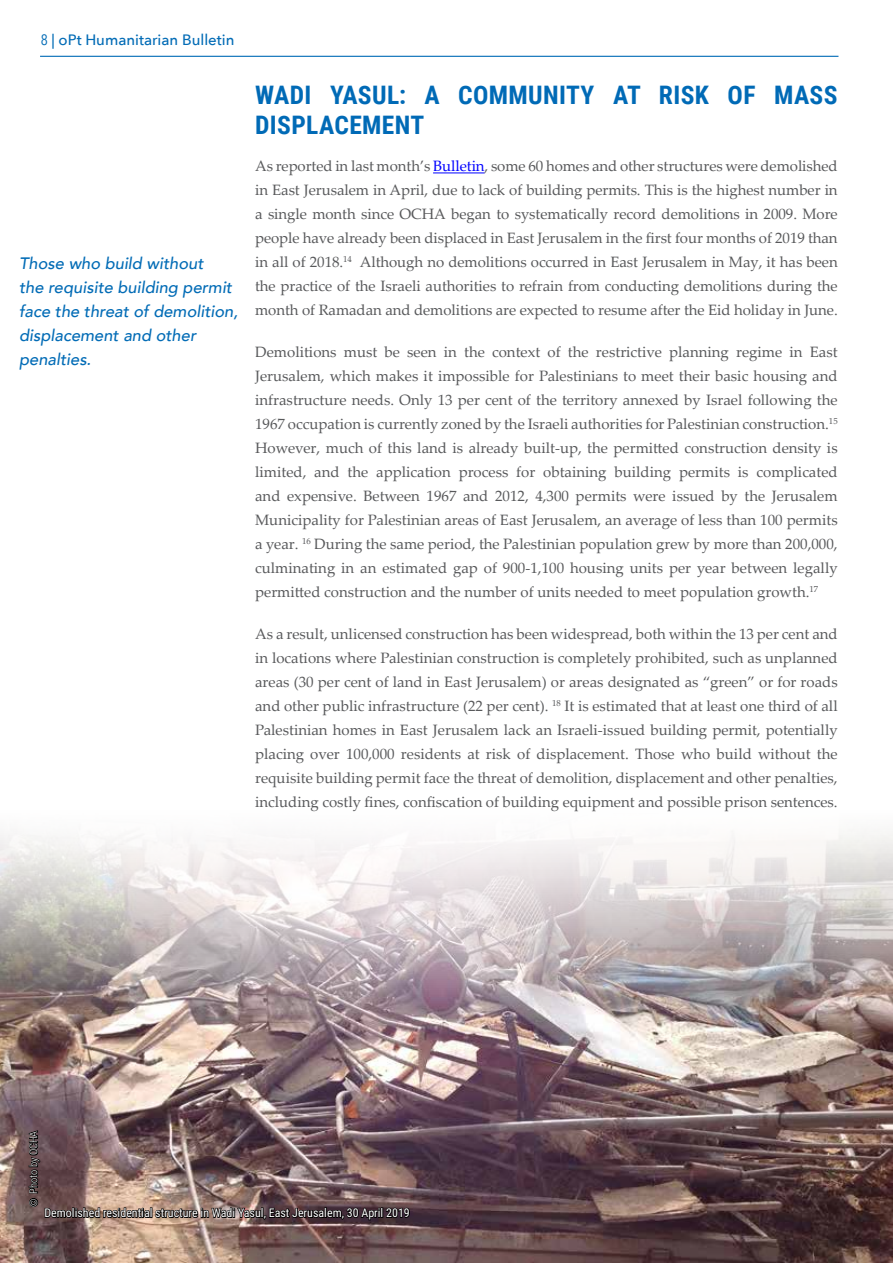
<style>
.page{position:relative;width:893px;height:1263px;background:#fff}
.page>*{position:absolute;margin:0;border:0;box-sizing:border-box;transform-origin:0 0}
.t1{font:700 25.5px/30px "Roboto Condensed";letter-spacing:.015em;color:#006ab6}
.t2{font:italic 500 16.5px/24px "Avenir";color:#036cb6}
.t3{font:15px/24px "Palatino Linotype";color:#58595b;text-align:justify}
.t4{font:500 15px "Avenir Next";color:#036cb6}
.t5{font:12px "Roboto Condensed";color:#fff}
.t6{font:300 10.5px "Roboto Condensed";color:#fff}
.s1{font-family:"Avenir Next Condensed";font-weight:400}
.s2{color:#00f}
</style>
<div class="page">
<hr style="left:40px;top:56px;width:798px;height:1px;background:#036cb6">
<hr style="left:433px;top:172px;width:52px;height:1px;background:#00f">
<img style="left:0;top:831px;width:893px;height:432px">
<svg style="left:28px;top:1129px;width:383px;height:96px;background:#775f5e"></svg>
<p class="t4" style="left:41px;top:31px;width:195px"><span class="s1">8</span> | oPt Humanitarian Bulletin</p>
<p class="t2" style="left:19px;top:252px;width:220px">Those who build without<br>the requisite building permit face the threat of demolition, displacement and other penalties.</p>
<h1 class="t1" style="left:255px;top:79px;width:584px">WADI YASUL: A COMMUNITY AT RISK OF MASS<br>DISPLACEMENT</h1>
<p class="t3" style="left:255px;top:154px;width:584px">As reported in last month’s <span class="s2">Bulletin</span>, some 60 homes and other structures were demolished in East Jerusalem in April, due to lack of building permits. This is the highest number in a single month since OCHA began to systematically record demolitions in 2009. More people have already been displaced in East Jerusalem in the first four months of 2019 than in all of 2018.<sup>14</sup> Although no demolitions occurred in East Jerusalem in May, it has been the practice of the Israeli authorities to refrain from conducting demolitions during the month of Ramadan and demolitions are expected to resume after the Eid holiday in June.</p>
<p class="t3" style="left:255px;top:340px;width:584px">Demolitions must be seen in the context of the restrictive planning regime in East Jerusalem, which makes it impossible for Palestinians to meet their basic housing and infrastructure needs. Only 13 per cent of the territory annexed by Israel following the 1967 occupation is currently zoned by the Israeli authorities for Palestinian construction.<sup>15<br></sup>However, much of this land is already built-up, the permitted construction density is limited, and the application process for obtaining building permits is complicated and expensive. Between 1967 and 2012, 4,300 permits were issued by the Jerusalem Municipality for Palestinian areas of East Jerusalem, an average of less than 100 permits a year. <sup>16</sup> During the same period, the Palestinian population grew by more than 200,000, culminating in an estimated gap of 900-1,100 housing units per year between legally permitted construction and the number of units needed to meet population growth.<sup>17</sup></p>
<p class="t3" style="left:255px;top:622px;width:584px">As a result, unlicensed construction has been widespread, both within the 13 per cent and in locations where Palestinian construction is completely prohibited, such as unplanned areas (30 per cent of land in East Jerusalem) or areas designated as “green” or for roads and other public infrastructure (22 per cent). <sup>18</sup> It is estimated that at least one third of all Palestinian homes in East Jerusalem lack an Israeli-issued building permit, potentially placing over 100,000 residents at risk of displacement. Those who build without the requisite building permit face the threat of demolition, displacement and other penalties, including costly fines, confiscation of building equipment and possible prison sentences.</p>
<p class="t6" style="left:26px;top:1207px;width:77px;rotate:-90deg">© Photo by OCHA</p>
<p class="t5" style="left:44px;top:1204px;width:367px">Demolished residential structure in Wadi Yasul, East Jerusalem, 30 April 2019</p>
</div>
